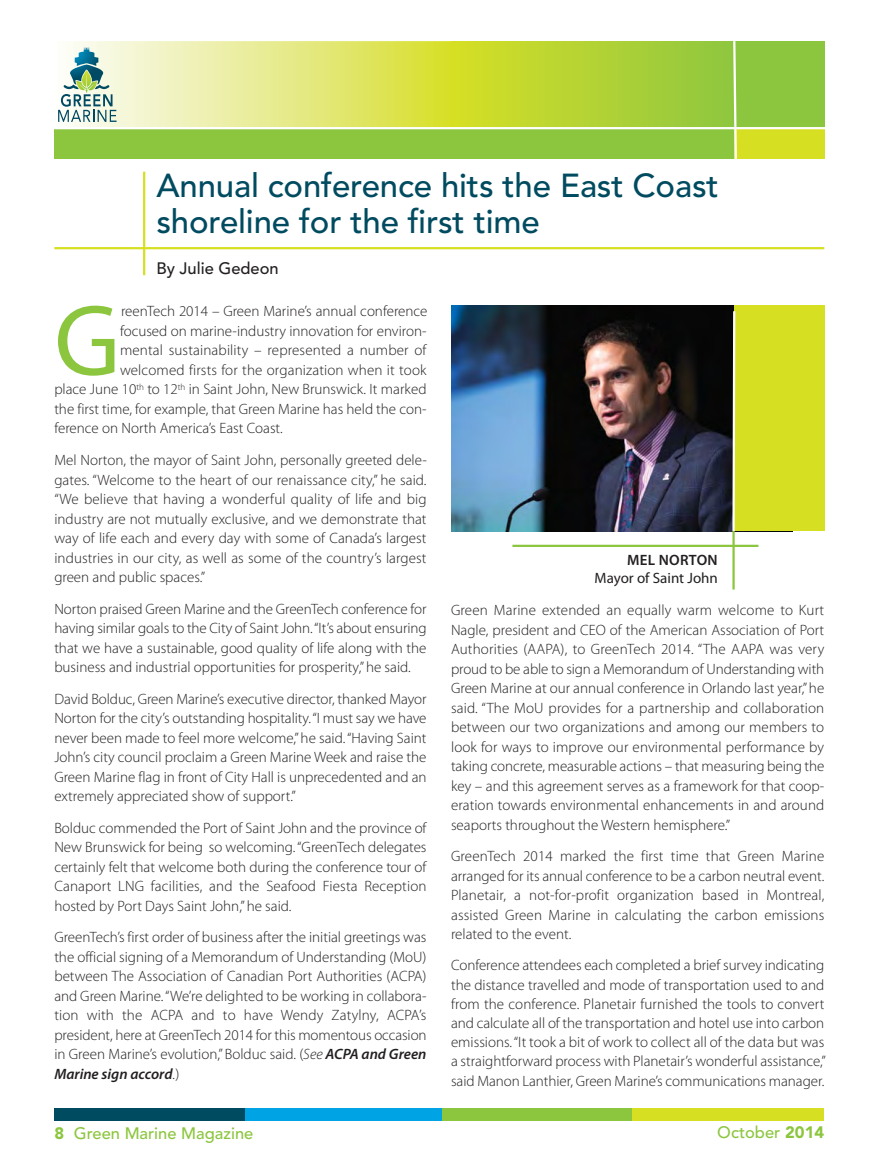
<style>
.page{position:relative;width:880px;height:1173px;background:#fff}
.page>*{position:absolute;margin:0;border:0;box-sizing:border-box;transform-origin:0 0}
.t1{font:101.85px "Myriad Pro";color:#8cc63f}
.t2{font:500 33px/36px "Avenir LT Std";letter-spacing:-.005em;color:#004b60}
.t3{font:500 16.5px "Avenir LT Std";color:#8cc63f}
.t4{font:500 16.5px "Avenir LT Std";color:#231f20}
.t5{font:300 15px/19.5px "Myriad Pro";color:#231f20;text-align:justify}
.t6{font:15px "Myriad Pro";color:#231f20}
.t7{font:600 15px "Myriad Pro";letter-spacing:.02em;color:#231f20}
.s1{font-style:italic}
.s2{font-weight:600;font-style:italic}
.s3{font-weight:900}
</style>
<div class="page">
<div style="left:734px;top:41px;width:90px;height:88px;background:#8cc63f"></div>
<div style="left:451px;top:41px;width:283px;height:88px;background:linear-gradient(to right,#d7df26,#8ec641)"></div>
<img style="left:68px;top:41px;width:383px;height:86px">
<img style="left:451px;top:41px;width:3px;height:86px">
<div style="left:54px;top:129px;width:680px;height:30px;background:#8cc63f"></div>
<div style="left:734px;top:129px;width:90px;height:30px;background:#d7df23"></div>
<hr style="left:54px;top:127px;width:774px;height:2px;background:#fff">
<svg style="left:732px;top:41px;width:6px;height:118px"></svg>
<svg style="left:58px;top:48px;width:59px;height:74px"></svg>
<hr style="left:143px;top:172px;width:2px;height:103px;background:#d7df23">
<hr style="left:54px;top:247px;width:770px;height:2px;background:#d7df23">
<div style="left:54px;top:1108px;width:192px;height:12px;background:#004b60"></div>
<div style="left:245px;top:1108px;width:198px;height:12px;background:#00a4e4"></div>
<div style="left:442px;top:1108px;width:192px;height:12px;background:#8cc63f"></div>
<div style="left:632px;top:1108px;width:192px;height:12px;background:#d7df23"></div>
<img style="left:451px;top:305px;width:283px;height:226px">
<div style="left:734px;top:305px;width:90px;height:226px;background:#d7df23"></div>
<hr style="left:512px;top:545px;width:246px;height:2px;background:#8cc63f">
<hr style="left:732px;top:531px;width:2px;height:58px;background:#8cc63f">
<svg style="left:731px;top:309px;width:5px;height:224px"></svg>
<h2 class="t2" style="left:156px;top:170px;width:564px">Annual conference hits the East Coast shoreline for the first time</h2>
<p class="t4" style="left:156px;top:262px;width:124px">By Julie Gedeon</p>
<h1 class="t1" style="left:54px;top:303px;width:67px">G</h1>
<p class="t5" style="left:121px;top:303px;width:308px">reenTech 2014 – Green Marine’s annual conference</p>
<p class="t5" style="left:120px;top:322px;width:308px">focused on marine-industry innovation for environ-</p>
<p class="t5" style="left:120px;top:342px;width:308px">mental sustainability – represented a number of</p>
<p class="t5" style="left:120px;top:361px;width:308px">welcomed firsts for the organization when it took</p>
<p class="t5" style="left:54px;top:381px;width:374px">place June 10<sup>th</sup> to 12<sup>th</sup> in Saint John, New Brunswick. It marked</p>
<p class="t5" style="left:54px;top:400px;width:373px">the first time, for example, that Green Marine has held the con-</p>
<p class="t5" style="left:54px;top:420px;width:230px">ference on North America’s East Coast.</p>
<p class="t5" style="left:54px;top:451px;width:374px">Mel Norton, the mayor of Saint John, personally greeted dele&shy;gates. “Welcome to the heart of our renaissance city,” he said. “We believe that having a wonderful quality of life and big industry are not mutually exclusive, and we demonstrate that way of life each and every day with some of Canada’s largest industries in our city, as well as some of the country’s largest green and public spaces.”</p>
<p class="t5" style="left:54px;top:600px;width:373px">Norton praised Green Marine and the GreenTech conference for having similar goals to the City of Saint John. “It’s about ensuring that we have a sustainable, good quality of life along with the business and industrial opportunities for prosperity,” he said.</p>
<p class="t5" style="left:54px;top:690px;width:374px">David Bolduc, Green Marine’s executive director, thanked Mayor Norton for the city’s outstanding hospitality. “I must say we have never been made to feel more welcome,” he said. “Having Saint John’s city council proclaim a Green Marine Week and raise the Green Marine flag in front of City Hall is unprecedented and an extremely appreciated show of support.”</p>
<p class="t5" style="left:54px;top:819px;width:374px">Bolduc commended the Port of Saint John and the province of New Brunswick for being so welcoming. “GreenTech delegates certainly felt that welcome both during the conference tour of Canaport LNG facilities, and the Seafood Fiesta Reception hosted by Port Days Saint John,” he said.</p>
<p class="t5" style="left:54px;top:928px;width:374px">GreenTech’s first order of business after the initial greetings was the official signing of a Memorandum of Understanding (MoU) between The Association of Canadian Port Authorities (ACPA) and Green Marine. “We’re delighted to be working in collabora&shy;tion with the ACPA and to have Wendy Zatylny, ACPA’s president, here at GreenTech 2014 for this momentous occasion in Green Marine’s evolution,” Bolduc said. (<span class="s1">See</span> <span class="s2">ACPA and Green Marine sign accord</span><span class="s1">.</span>)</p>
<p class="t7" style="left:627px;top:554px;width:92px">MEL NORTON</p>
<p class="t6" style="left:594px;top:572px;width:125px">Mayor of Saint John</p>
<p class="t5" style="left:451px;top:601px;width:375px">Green Marine extended an equally warm welcome to Kurt Nagle, president and CEO of the American Association of Port Authorities (AAPA), to GreenTech 2014. “The AAPA was very proud to be able to sign a Memorandum of Understanding with Green Marine at our annual conference in Orlando last year,” he said. “The MoU provides for a partnership and collaboration between our two organizations and among our members to look for ways to improve our environmental performance by taking concrete, measurable actions – that measuring being the key – and this agreement serves as a framework for that coop&shy;eration towards environmental enhancements in and around seaports throughout the Western hemisphere.”</p>
<p class="t5" style="left:451px;top:847px;width:375px">GreenTech 2014 marked the first time that Green Marine arranged for its annual conference to be a carbon neutral event.<br>Planetair, a not-for-profit organization based in Montreal, assisted Green Marine in calculating the carbon emissions related to the event.</p>
<p class="t5" style="left:451px;top:957px;width:376px">Conference attendees each completed a brief survey indicating the distance travelled and mode of transportation used to and from the conference. Planetair furnished the tools to convert and calculate all of the transportation and hotel use into carbon emissions. “It took a bit of work to collect all of the data but was a straightforward process with Planetair’s wonderful assistance,” said Manon Lanthier, Green Marine’s communications manager.</p>
<p class="t3" style="left:54px;top:1127px;width:200px"><span class="s3">8</span> Green Marine Magazine</p>
<p class="t3" style="left:717px;top:1125px;width:108px">October <span class="s3">2014</span></p>
</div>
